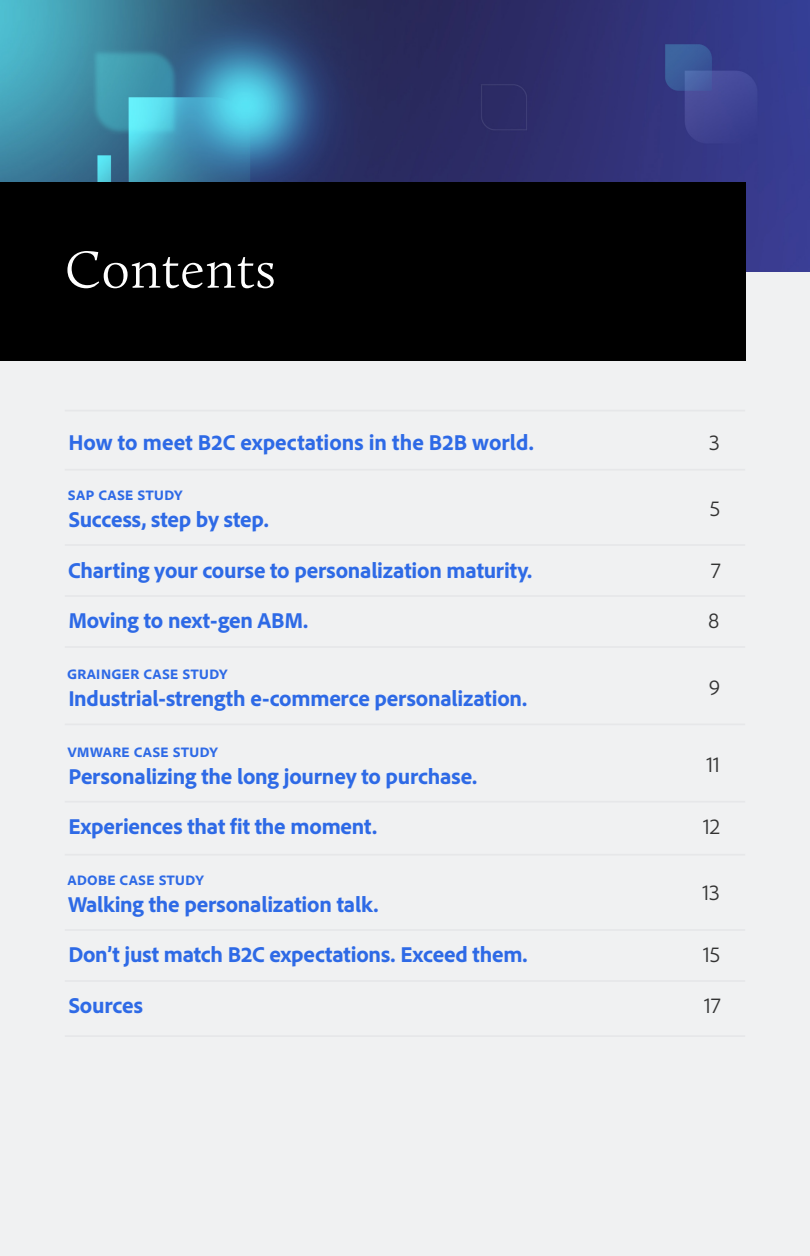
<style>
.page{position:relative;width:810px;height:1256px;background:#fff}
.page>*{position:absolute;margin:0;border:0;box-sizing:border-box;transform-origin:0 0}
.Section_Head{font:300 54px "Calluna";letter-spacing:.01em;color:#fff}
.Body{font:800 22.5px "Adobe Clean";letter-spacing:-.01em;color:#2e6ae6}
.Body-2{font:300 22.5px "Adobe Clean";letter-spacing:-.01em;color:#333}
.Body-3{font:700 18px "Adobe Clean";letter-spacing:-.005em;color:#2e6ae6}
</style>
<div class="page">
<div style="left:0;top:263px;width:810px;height:993px;background:#f0f1f2"></div>
<img style="left:0;top:0;width:810px;height:271px">
<hr style="left:65px;top:469px;width:680px;height:1px;background:#e6e7e9">
<hr style="left:65px;top:410px;width:680px;height:1px;background:#e6e7e9">
<hr style="left:65px;top:544px;width:680px;height:2px;background:#e6e7e9">
<hr style="left:65px;top:595px;width:680px;height:2px;background:#e6e7e9">
<hr style="left:65px;top:646px;width:680px;height:2px;background:#e6e7e9">
<hr style="left:65px;top:723px;width:680px;height:2px;background:#e6e7e9">
<hr style="left:65px;top:801px;width:680px;height:1px;background:#e6e7e9">
<hr style="left:65px;top:854px;width:680px;height:1px;background:#e6e7e9">
<hr style="left:65px;top:929px;width:680px;height:2px;background:#e6e7e9">
<hr style="left:65px;top:980px;width:680px;height:1px;background:#e6e7e9">
<hr style="left:65px;top:1035px;width:680px;height:2px;background:#e6e7e9">
<div style="left:0;top:182px;width:745px;height:179px;background:#000"></div>
<p class="Section_Head" style="left:65px;top:237px;width:213px">Contents</p>
<p class="Body" style="left:68px;top:427px;width:467px">How to meet B2C expectations in the B2B world.</p>
<p class="Body-2" style="left:709px;top:428px;width:12px">3</p>
<p class="Body-3" style="left:68px;top:483px;width:116px">sap case study</p>
<p class="Body" style="left:69px;top:505px;width:202px">Success, step by step.</p>
<p class="Body-2" style="left:710px;top:494px;width:12px">5</p>
<p class="Body" style="left:68px;top:555px;width:466px">Charting your course to personalization maturity.</p>
<p class="Body-2" style="left:711px;top:556px;width:11px">7</p>
<p class="Body" style="left:68px;top:606px;width:241px">Moving to next-gen ABM.</p>
<p class="Body-2" style="left:708px;top:606px;width:13px">8</p>
<p class="Body-3" style="left:67px;top:661px;width:162px">grainger case study</p>
<p class="Body" style="left:68px;top:683px;width:460px">Industrial-strength e-commerce personalization.</p>
<p class="Body-2" style="left:709px;top:673px;width:13px">9</p>
<p class="Body-3" style="left:67px;top:738px;width:152px">vmware case study</p>
<p class="Body" style="left:68px;top:761px;width:410px">Personalizing the long journey to purchase.</p>
<p class="Body-2" style="left:706px;top:750px;width:15px">11</p>
<p class="Body" style="left:68px;top:811px;width:310px">Experiences that fit the moment.</p>
<p class="Body-2" style="left:703px;top:812px;width:19px">12</p>
<p class="Body-3" style="left:67px;top:866px;width:138px">adobe case study</p>
<p class="Body" style="left:68px;top:889px;width:312px">Walking the personalization talk.</p>
<p class="Body-2" style="left:702px;top:878px;width:19px">13</p>
<p class="Body" style="left:68px;top:939px;width:461px">Don’t just match B2C expectations. Exceed them.</p>
<p class="Body-2" style="left:703px;top:940px;width:19px">15</p>
<p class="Body" style="left:69px;top:990px;width:76px">Sources</p>
<p class="Body-2" style="left:704px;top:990px;width:18px">17</p>
</div>
